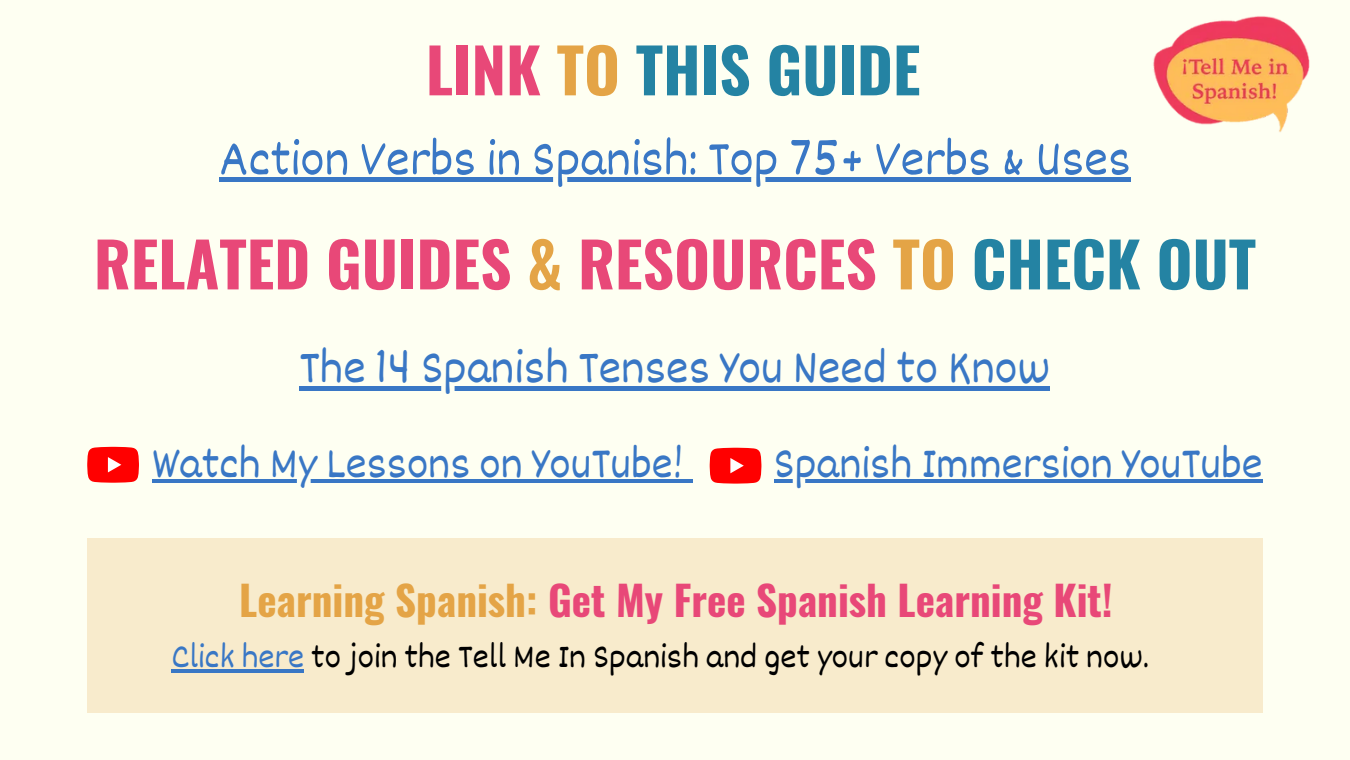
<style>
.page{position:relative;width:1350px;height:760px;background:#fff}
.page>*{position:absolute;margin:0;border:0;box-sizing:border-box;transform-origin:0 0}
.t1{font:700 61.5px "Oswald";color:#e84878}
.t2{font:700 61.5px "Oswald";color:#2483a3}
.t3{font:51px "Dekko";color:#3977c5}
.t4{font:48px "Dekko";color:#3977c5}
.t5{font:45px "Dekko";color:#3977c5}
.t6{font:700 40.95px "Oswald";color:#e84878}
.t7{font:34.5px "Dekko";color:#000}
.s1{color:#e84878}
.s2{color:#e4a446}
.s3{color:#2483a3}
.s4{color:#3977c5}
</style>
<div class="page">
<div style="left:0;top:0;width:1350px;height:759px;background:#fefff2"></div>
<img style="left:1153px;top:16px;width:157px;height:116px">
<div style="left:219px;top:177px;width:912px;height:5px;background:#3977c5"></div>
<div style="left:87px;top:538px;width:1176px;height:174px;background:#f8ebcc"></div>
<hr style="left:171px;top:669px;width:133px;height:3px;background:#3977c5">
<div style="left:300px;top:385px;width:750px;height:5px;background:#3977c5"></div>
<svg style="left:87px;top:446px;width:52px;height:36px;background:#fe2120"></svg>
<hr style="left:152px;top:479px;width:531px;height:3px;background:#3977c5">
<svg style="left:683px;top:479px;width:9px;height:3px"></svg>
<hr style="left:774px;top:479px;width:489px;height:3px;background:#3977c5">
<svg style="left:710px;top:447px;width:51px;height:36px;background:#fe1d1d"></svg>
<h1 class="t2" style="left:426px;top:22px;width:496px"><span class="s1">LINK</span> <span class="s2">TO</span> THIS GUIDE</h1>
<h2 class="t3" style="left:219px;top:127px;width:913px">Action Verbs in Spanish: Top 75+ Verbs &amp; Uses</h2>
<h1 class="t1" style="left:94px;top:216px;width:1164px">RELATED GUIDES <span class="s2">&amp;</span> RESOURCES <span class="s2">TO</span> <span class="s3">CHECK OUT</span></h1>
<h3 class="t4" style="left:300px;top:337px;width:752px">The 14 Spanish Tenses You Need to Know</h3>
<h3 class="t5" style="left:152px;top:435px;width:533px">Watch My Lessons on YouTube!</h3>
<h3 class="t5" style="left:774px;top:435px;width:490px">Spanish Immersion YouTube</h3>
<p class="t6" style="left:239px;top:567px;width:875px"><span class="s2">Learning Spanish:</span> Get My Free Spanish Learning Kit!</p>
<p class="t7" style="left:171px;top:635px;width:979px"><span class="s4">Click here</span> to join the Tell Me In Spanish and get your copy of the kit now.</p>
</div>
